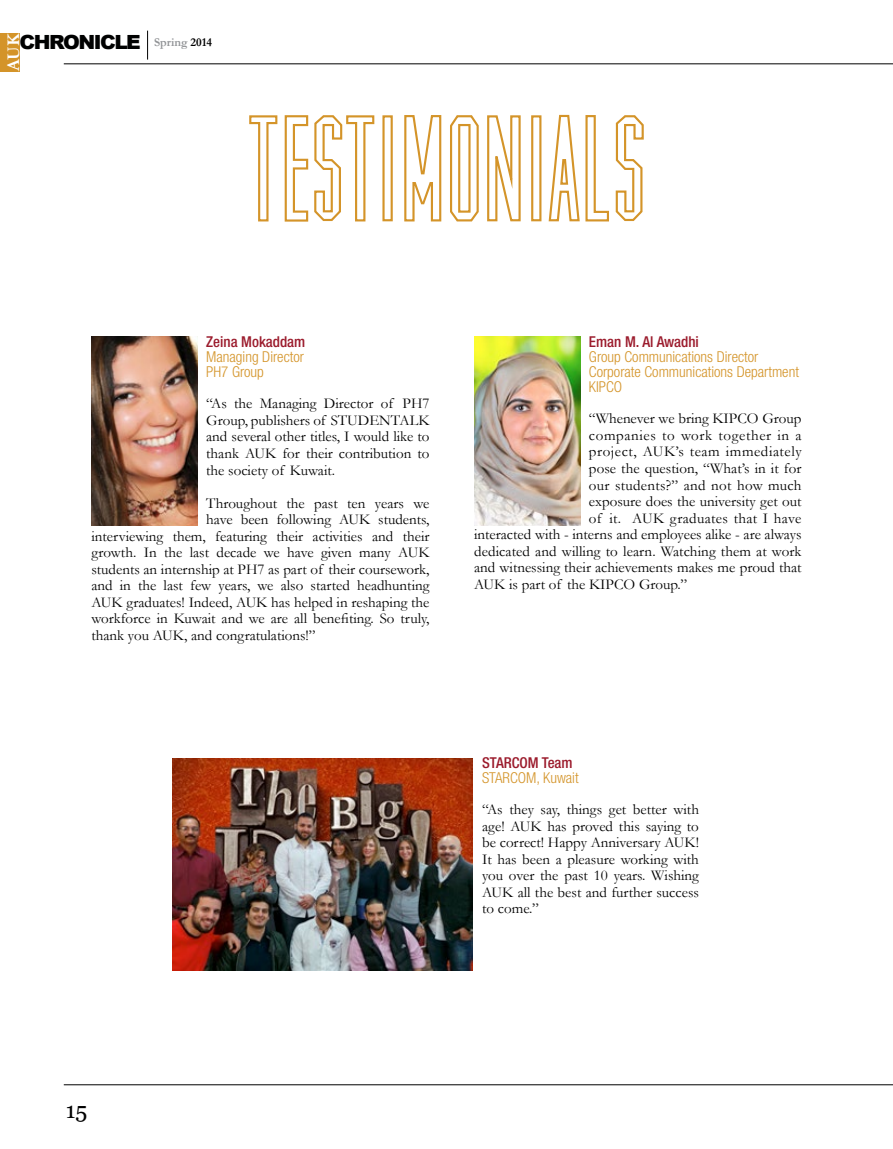
<style>
.page{position:relative;width:893px;height:1149px;background:#fff}
.page>*{position:absolute;margin:0;border:0;box-sizing:border-box;transform-origin:0 0}
.t1{font:22.5px "Georgia";color:#000}
.t2{font:900 19.5px "Arial";letter-spacing:-.075em;color:#000101;scale:1.04 1}
.t3{font:700 17.85px "Garamond";color:#fff}
.t4{font:15px/16.5px "Garamond";color:#000101;text-align:justify}
.t5{font:300 condensed 15px/15px "Helvetica Neue LT Std";color:#d49429}
.t6{font:500 condensed 15px "Helvetica Neue LT Std";color:#9b1b2c}
.t7{font:15px "Garamond";letter-spacing:.035em;color:#000101}
.t8{font:15px "Garamond";letter-spacing:.04em;color:#000101}
.t9{font:15px "Garamond";letter-spacing:.02em;color:#000101}
.t10{font:15px "Garamond";letter-spacing:.025em;color:#000101}
.s1{font-family:"Garamond";font-weight:700;font-size:12px;color:#919396}
.s2{font-family:"Garamond";font-weight:700;font-size:12px;color:#000}
</style>
<div class="page">
<hr style="left:64px;top:63px;width:829px;height:1px;background:#000">
<hr style="left:64px;top:1084px;width:829px;height:1px;background:#000">
<svg style="left:147px;top:31px;width:1px;height:29px"></svg>
<div style="left:0;top:33px;width:19px;height:39px;background:#d49429"></div>
<img style="left:91px;top:336px;width:107px;height:189px">
<img style="left:474px;top:336px;width:107px;height:189px">
<img style="left:173px;top:758px;width:299px;height:212px">
<svg style="left:249px;top:114px;width:395px;height:108px"></svg>
<p class="t3" style="left:3px;top:71px;width:39px;rotate:-90deg">AUK</p>
<h2 class="t2" style="left:20px;top:27px;width:187px">CHRONICLE <span class="s1">Spring</span> <span class="s2">2014</span></h2>
<p class="t6" style="left:206px;top:332px;width:101px">Zeina Mokaddam</p>
<p class="t5" style="left:206px;top:349px;width:99px">Managing Director<br>PH7 Group</p>
<p class="t4" style="left:206px;top:395px;width:225px">“As the Managing Director of PH7<br>Group, publishers of STUDENTALK and several other titles, I would like to thank AUK for their contribution to the society of Kuwait.</p>
<p class="t4" style="left:206px;top:494px;width:225px">Throughout the past ten years we</p>
<p class="t4" style="left:206px;top:510px;width:225px">have been following AUK students,</p>
<p class="t4" style="left:91px;top:527px;width:340px">interviewing them, featuring their activities and their</p>
<p class="t4" style="left:91px;top:543px;width:340px">growth. In the last decade we have given many AUK</p>
<p class="t4" style="left:91px;top:560px;width:340px">students an internship at PH7 as part of their coursework,</p>
<p class="t4" style="left:91px;top:576px;width:340px">and in the last few years, we also started headhunting</p>
<p class="t4" style="left:91px;top:593px;width:340px">AUK graduates! Indeed, AUK has helped in reshaping the</p>
<p class="t4" style="left:91px;top:609px;width:340px">workforce in Kuwait and we are all benefiting. So truly,</p>
<p class="t4" style="left:91px;top:626px;width:226px">thank you AUK, and congratulations!”</p>
<p class="t6" style="left:589px;top:332px;width:112px">Eman M. Al Awadhi</p>
<p class="t5" style="left:589px;top:349px;width:211px">Group Communications Director<br>Corporate Communications Department<br>KIPCO</p>
<p class="t4" style="left:589px;top:410px;width:214px">“Whenever we bring KIPCO Group</p>
<p class="t8" style="left:589px;top:426px;width:214px">companies to work together in a</p>
<p class="t7" style="left:589px;top:442px;width:214px">project, AUK’s team immediately</p>
<p class="t4" style="left:589px;top:459px;width:214px">pose the question, “What’s in it for</p>
<p class="t9" style="left:589px;top:475px;width:214px">our students?” and not how much</p>
<p class="t4" style="left:589px;top:492px;width:214px">exposure does the university get out</p>
<p class="t10" style="left:589px;top:508px;width:214px">of it. AUK graduates that I have</p>
<p class="t4" style="left:474px;top:525px;width:329px">interacted with - interns and employees alike - are always</p>
<p class="t4" style="left:474px;top:542px;width:329px">dedicated and willing to learn. Watching them at work</p>
<p class="t4" style="left:474px;top:558px;width:329px">and witnessing their achievements makes me proud that</p>
<p class="t4" style="left:474px;top:575px;width:214px">AUK is part of the KIPCO Group.”</p>
<p class="t6" style="left:482px;top:753px;width:92px">STARCOM Team</p>
<p class="t5" style="left:482px;top:769px;width:98px">STARCOM, Kuwait</p>
<p class="t4" style="left:482px;top:800px;width:218px">“As they say, things get better with age! AUK has proved this saying to be correct! Happy Anniversary AUK!<br>It has been a pleasure working with you over the past 10 years. Wishing AUK all the best and further success to come.”</p>
<h1 class="t1" style="left:66px;top:1093px;width:23px">15</h1>
</div>
